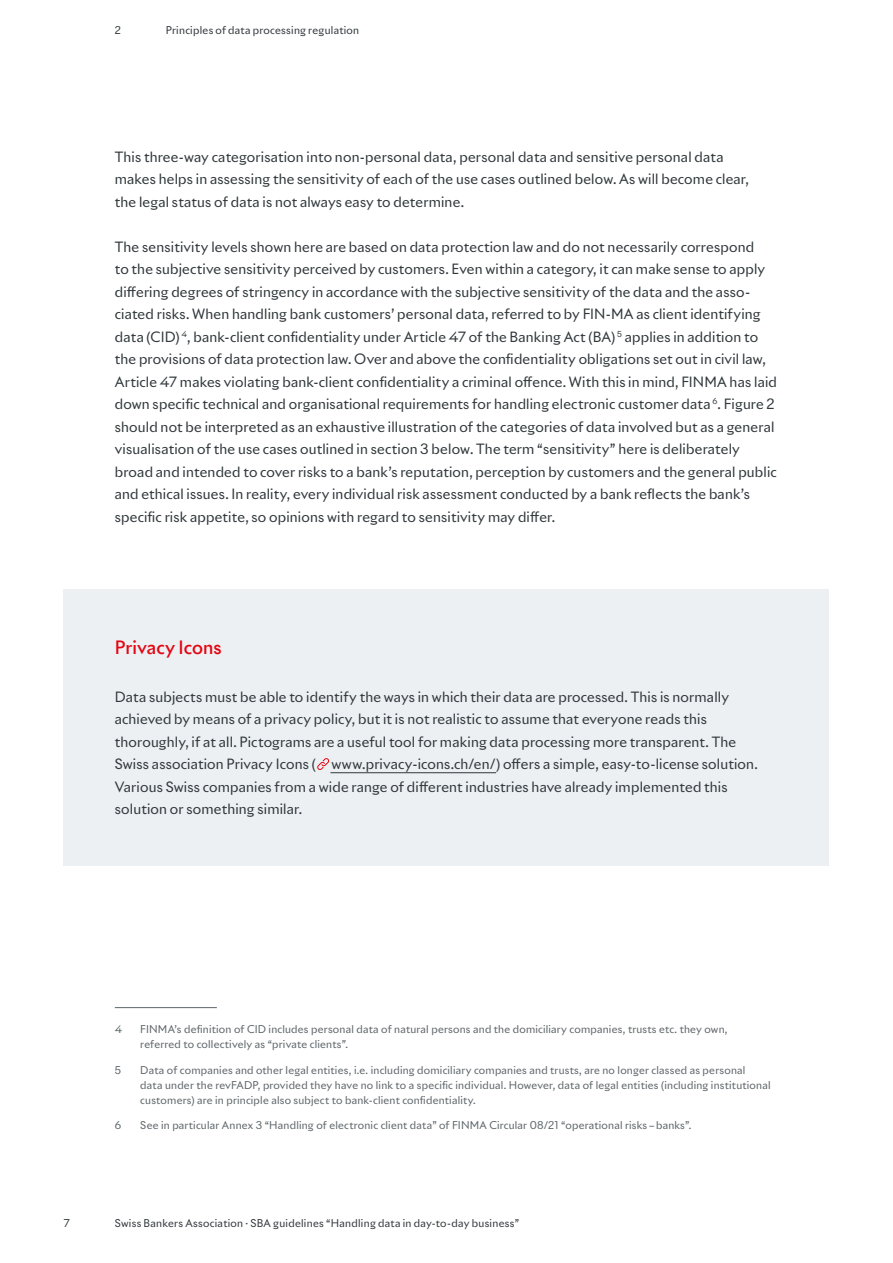
<style>
.page{position:relative;width:893px;height:1263px;background:#fff}
.page>*{position:absolute;margin:0;border:0;box-sizing:border-box;transform-origin:0 0}
.t1{font:500 18px "Riviera Nights";letter-spacing:.005em;color:#e30613}
.t2{font:13.8px/22.5px "Riviera Nights";letter-spacing:.015em;color:#30383b}
.t3{font:10.5px/15px "Riviera Nights";letter-spacing:.02em;color:#5d6569}
.t4{font:10.5px "Riviera Nights";letter-spacing:.03em;color:#30383b}
</style>
<div class="page">
<hr style="left:115px;top:1007px;width:102px;height:1px;background:#5d6569">
<div style="left:64px;top:589px;width:765px;height:276px;background:#ecf0f2"></div>
<hr style="left:330px;top:772px;width:166px;height:1px;background:#30383b">
<svg style="left:317px;top:758px;width:13px;height:12px"></svg>
<p class="t4" style="left:115px;top:23px;width:8px">2</p>
<p class="t4" style="left:166px;top:23px;width:195px">Principles of data processing regulation</p>
<p class="t2" style="left:115px;top:145px;width:636px">This three-way categorisation into non-personal data, personal data and sensitive personal data makes helps in assessing the sensitivity of each of the use cases outlined below. As will become clear, the legal status of data is not always easy to determine.</p>
<p class="t2" style="left:115px;top:235px;width:664px">The sensitivity levels shown here are based on data protection law and do not necessarily correspond<br>to the subjective sensitivity perceived by customers. Even within a category, it can make sense to apply differing degrees of stringency in accordance with the subjective sensitivity of the data and the asso&shy;ciated risks. When handling bank customers’ personal data, referred to by FIN-MA as client identifying data (CID) <sup>4</sup>, bank-client confidentiality under Article 47 of the Banking Act (BA) <sup>5</sup> applies in addition to the provisions of data protection law. Over and above the confidentiality obligations set out in civil law, Article 47 makes violating bank-client confidentiality a criminal offence. With this in mind, FINMA has laid down specific technical and organisational requirements for handling electronic customer data <sup>6</sup>. Figure 2 should not be interpreted as an exhaustive illustration of the categories of data involved but as a general visualisation of the use cases outlined in section 3 below. The term “sensitivity” here is deliberately broad and intended to cover risks to a bank’s reputation, perception by customers and the general public and ethical issues. In reality, every individual risk assessment conducted by a bank reflects the bank’s specific risk appetite, so opinions with regard to sensitivity may differ.</p>
<h1 class="t1" style="left:115px;top:636px;width:108px">Privacy Icons</h1>
<p class="t2" style="left:115px;top:685px;width:644px">Data subjects must be able to identify the ways in which their data are processed. This is normally achieved by means of a privacy policy, but it is not realistic to assume that everyone reads this thoroughly, if at all. Pictograms are a useful tool for making data processing more transparent. The Swiss association Privacy Icons ( www.privacy-icons.ch/en/) offers a simple, easy-to-license solution.<br>Various Swiss companies from a wide range of different industries have already implemented this solution or something similar.</p>
<p class="t3" style="left:115px;top:1021px;width:9px">4</p>
<p class="t3" style="left:140px;top:1021px;width:589px">FINMA’s definition of CID includes personal data of natural persons and the domiciliary companies, trusts etc. they own, referred to collectively as “private clients”.</p>
<p class="t3" style="left:115px;top:1062px;width:8px">5</p>
<p class="t3" style="left:140px;top:1062px;width:632px">Data of companies and other legal entities, i.e. including domiciliary companies and trusts, are no longer classed as personal<br>data under the revFADP, provided they have no link to a specific individual. However, data of legal entities (including institutional customers) are in principle also subject to bank-client confidentiality.</p>
<p class="t3" style="left:115px;top:1118px;width:8px">6</p>
<p class="t3" style="left:140px;top:1118px;width:553px">See in particular Annex 3 “Handling of electronic client data” of FINMA Circular 08/21 “operational risks – banks”.</p>
<p class="t4" style="left:64px;top:1217px;width:8px">7</p>
<p class="t4" style="left:115px;top:1217px;width:406px">Swiss Bankers Association · SBA guidelines “Handling data in day-to-day business”</p>
</div>
